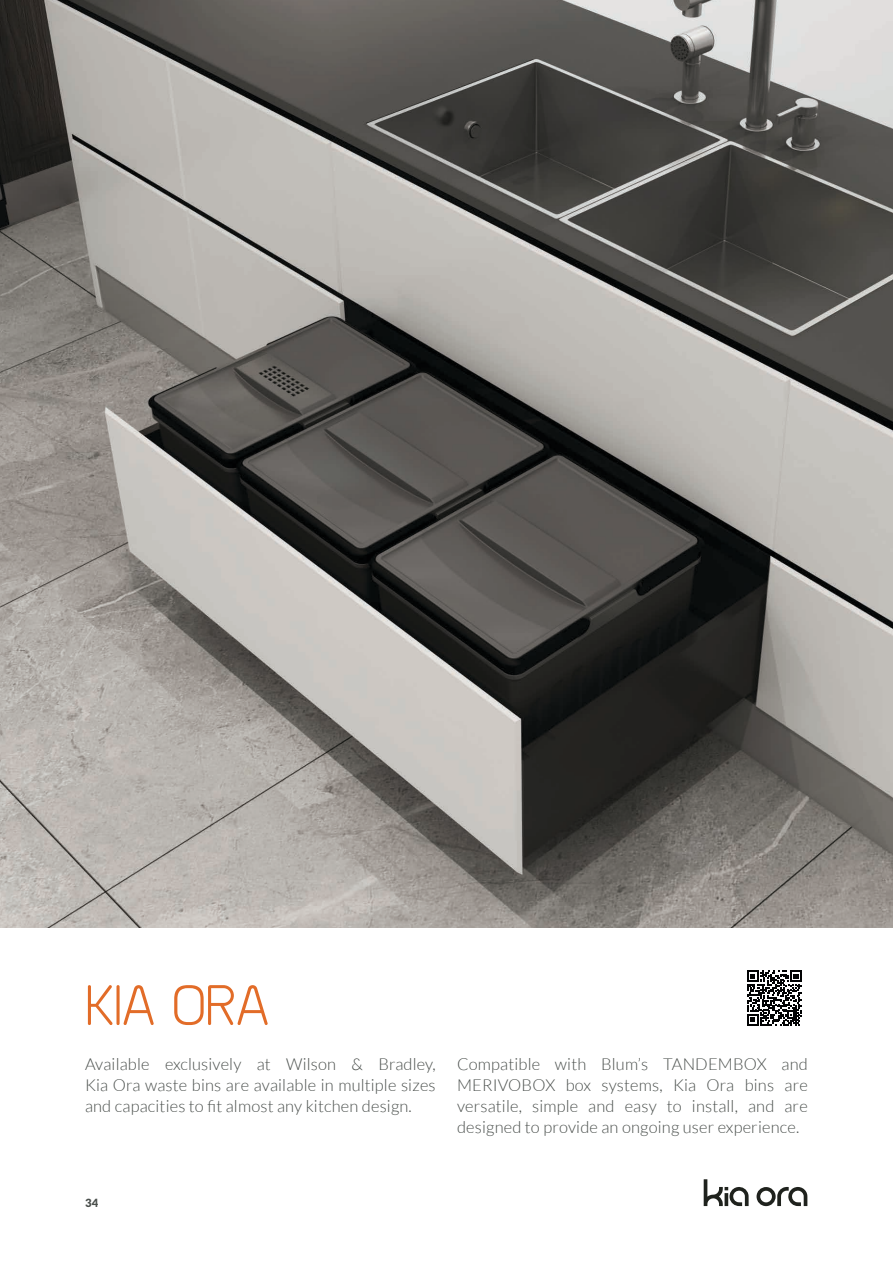
<style>
.page{position:relative;width:893px;height:1263px;background:#fff}
.page>*{position:absolute;margin:0;border:0;box-sizing:border-box;transform-origin:0 0}
.H2___9pt{font:57px "Planer";letter-spacing:-.03em;color:#e26c28}
.Page_Body_Text_-_White{font:300 16.5px/21px "Lato";letter-spacing:.01em;color:#4a4f4c;text-align:justify}
.t1{font:900 11.25px "Lato";color:#4a4f4c}
</style>
<div class="page">
<img style="left:0;top:0;width:893px;height:927px">
<svg style="left:747px;top:970px;width:55px;height:55px"></svg>
<svg style="left:703px;top:1179px;width:105px;height:27px"></svg>
<p class="H2___9pt" style="left:85px;top:972px;width:187px">KIA ORA</p>
<p class="Page_Body_Text_-_White" style="left:85px;top:1053px;width:352px">Available exclusively at Wilson &amp; Bradley, Kia Ora waste bins are available in multiple sizes and capacities to fit almost any kitchen design.</p>
<p class="Page_Body_Text_-_White" style="left:457px;top:1053px;width:352px">Compatible with Blum’s TANDEMBOX and MERIVOBOX box systems, Kia Ora bins are versatile, simple and easy to install, and are designed to provide an ongoing user experience.</p>
<p class="t1" style="left:85px;top:1197px;width:15px">34</p>
</div>
